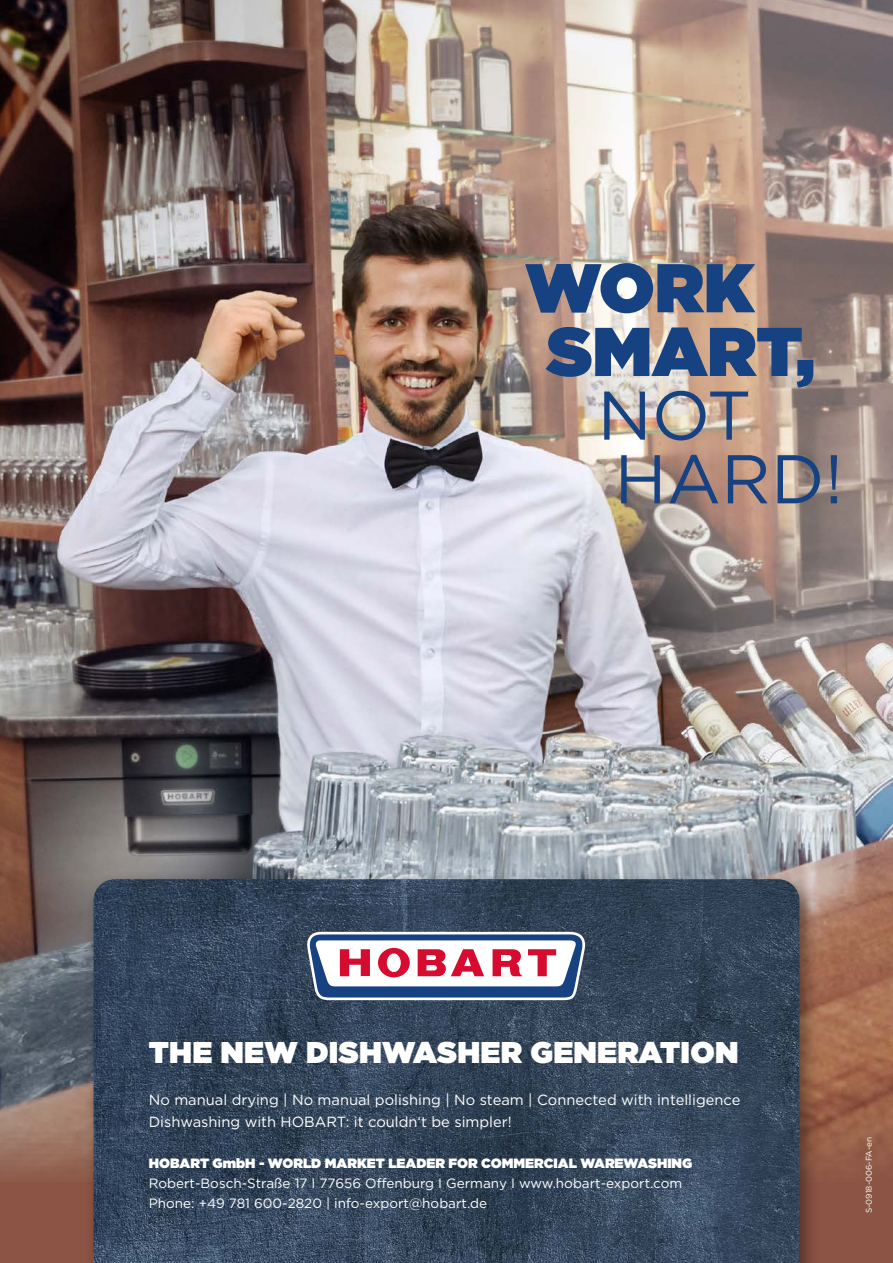
<style>
.page{position:relative;width:893px;height:1263px;background:#fff}
.page>*{position:absolute;margin:0;border:0;box-sizing:border-box;transform-origin:0 0}
.t1{font:900 68.7px/63.8px "Gotham";color:#164282}
.t2{font:68.7px/63.8px "Gotham";color:#164282}
.t3{font:900 30px "Gotham";letter-spacing:.01em;color:#fff}
.t4{font:14.7px/22.5px "Gotham";color:#fff}
.t5{font:13.5px/20.2px "Gotham";color:#fff}
.t6{font:900 13.5px "Gotham";color:#fff}
.t7{font:8.25px "Gotham";color:#fff}
</style>
<div class="page">
<img style="left:0;top:0;width:893px;height:1182px">
<div style="left:85px;top:871px;width:735px;height:392px;background:#000;opacity:.4"></div>
<img style="left:94px;top:879px;width:705px;height:384px">
<svg style="left:307px;top:932px;width:278px;height:68px"></svg>
<h1 class="t1" style="left:547px;top:255px;width:270px;text-indent:-22px">WORK<br>SMART,</h1>
<h1 class="t2" style="left:597px;top:382px;width:247px">NOT<br>HARD!</h1>
<h2 class="t3" style="left:149px;top:1031px;width:591px">THE NEW DISHWASHER GENERATION</h2>
<p class="t4" style="left:149px;top:1088px;width:593px">No manual drying | No manual polishing | No steam | Connected with intelligence<br>Dishwashing with HOBART: it couldn‘t be simpler!</p>
<p class="t6" style="left:149px;top:1153px;width:545px">HOBART GmbH - WORLD MARKET LEADER FOR COMMERCIAL WAREWASHING</p>
<p class="t5" style="left:149px;top:1173px;width:535px">Robert-Bosch-Straße 17 I 77656 Offenburg I Germany I www.hobart-export.com<br>Phone: +49 781 600-2820 | info-export@hobart.de</p>
<p class="t7" style="left:863px;top:1213px;width:78px;rotate:-90deg">S-0918-006-FA-en</p>
</div>
